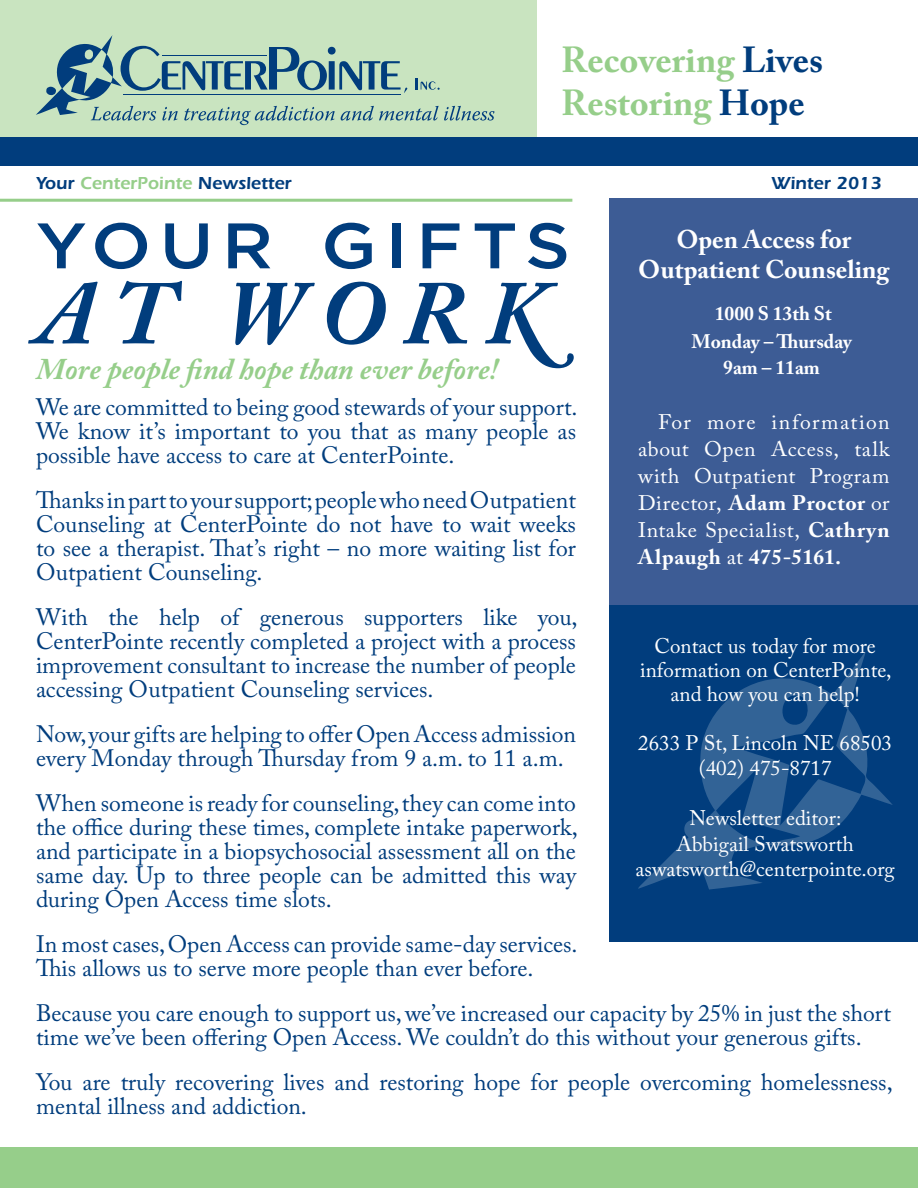
<style>
.page{position:relative;width:918px;height:1188px;background:#fff}
.page>*{position:absolute;margin:0;border:0;box-sizing:border-box;transform-origin:0 0}
.t1{font:italic 700 90px "Adobe Caslon Pro";color:#013d7d}
.t2{font:500 64.2px "Gotham";letter-spacing:.12em;color:#013d7d;scale:1.11 1}
.t3{font:700 36px "Adobe Caslon Pro";color:#96ce8a}
.t4{font:italic 700 30px "Adobe Caslon Pro";color:#96ce8a}
.t5{font:700 25.5px/30px "Adobe Caslon Pro";color:#fff;text-align:center}
.t6{font:23.7px/24px "Adobe Caslon Pro";color:#013d7d;text-align:justify}
.Body_Copy_-_PMS_281{font:21px/27px "Adobe Caslon Pro";color:#fff;text-align:center}
.t7{font:700 19.5px "Adobe Caslon Pro";color:#fff}
.t8{font:600 18px "Itc Eras";color:#013d7d}
.s1{color:#013d7d}
.s2{color:#96ce8a}
.s3{font-weight:700}
</style>
<div class="page">
<div style="left:609px;top:592px;width:309px;height:350px;background:#013d7d"></div>
<div style="left:609px;top:199px;width:309px;height:406px;background:#3d5c95"></div>
<div style="left:0;top:1148px;width:918px;height:40px;background:#96ce8a"></div>
<div style="left:0;top:0;width:536px;height:137px;background:#c9e4c0"></div>
<svg style="left:36px;top:35px;width:459px;height:90px"></svg>
<hr style="left:0;top:199px;width:572px;height:3px;background:#96ce8a">
<div style="left:0;top:137px;width:918px;height:29px;background:#013d7d"></div>
<svg style="left:638px;top:652px;width:255px;height:238px"></svg>
<svg style="left:684px;top:819px;width:29px;height:25px"></svg>
<p class="t3" style="left:561px;top:38px;width:264px">Recovering <span class="s1">Lives</span></p>
<p class="t3" style="left:561px;top:81px;width:245px">Restoring <span class="s1">Hope</span></p>
<p class="t8" style="left:36px;top:172px;width:257px">Your <span class="s2">CenterPointe</span> Newsletter</p>
<p class="t8" style="left:771px;top:172px;width:112px">Winter 2013</p>
<p class="t2" style="left:36px;top:207px;width:483px">YOUR GIFTS</p>
<p class="t1" style="left:36px;top:260px;width:509px">AT WORK</p>
<p class="t5" style="left:638px;top:224px;width:253px">Open Access for<br>Outpatient Counseling</p>
<p class="t7" style="left:715px;top:302px;width:119px">1000 S 13th St</p>
<p class="t7" style="left:691px;top:330px;width:162px">Monday – Thursday</p>
<p class="t7" style="left:723px;top:356px;width:98px">9am – 11am</p>
<p class="t4" style="left:36px;top:351px;width:463px">More people find hope than ever before!</p>
<p class="t6" style="left:36px;top:395px;width:543px">We are committed to being good stewards of your support.<br>We know it’s important to you that as many people as possible have access to care at CenterPointe.</p>
<p class="t6" style="left:36px;top:488px;width:541px">Thanks in part to your support; people who need Outpatient Counseling at CenterPointe do not have to wait weeks to see a therapist. That’s right – no more waiting list for Outpatient Counseling.</p>
<p class="t6" style="left:36px;top:605px;width:543px">With the help of generous supporters like you, CenterPointe recently completed a project with a process improvement consultant to increase the number of people accessing Outpatient Counseling services.</p>
<p class="t6" style="left:36px;top:722px;width:542px">Now, your gifts are helping to offer Open Access admission every Monday through Thursday from 9 a.m. to 11 a.m.</p>
<p class="t6" style="left:36px;top:791px;width:543px">When someone is ready for counseling, they can come into the office during these times, complete intake paperwork, and participate in a biopsychosocial assessment all on the same day. Up to three people can be admitted this way during Open Access time slots.</p>
<p class="t6" style="left:36px;top:932px;width:543px">In most cases, Open Access can provide same-day services.<br>This allows us to serve more people than ever before.</p>
<p class="t6" style="left:36px;top:1001px;width:856px">Because you care enough to support us, we’ve increased our capacity by 25% in just the short time we’ve been offering Open Access. We couldn’t do this without your generous gifts.</p>
<p class="t6" style="left:36px;top:1070px;width:858px">You are truly recovering lives and restoring hope for people overcoming homelessness, mental illness and addiction.</p>
<p class="Body_Copy_-_PMS_281" style="left:638px;top:408px;width:253px;text-align:justify;text-indent:20px">For more information about Open Access, talk with Outpatient Program Director, <span class="s3">Adam Proctor</span> or Intake Specialist, <span class="s3">Cathryn Alpaugh</span> at <span class="s3">475-5161.</span></p>
<p class="Body_Copy_-_PMS_281" style="left:640px;top:633px;width:253px;line-height:24px">Contact us today for more information on CenterPointe, and how you can help!</p>
<p class="Body_Copy_-_PMS_281" style="left:638px;top:729px;width:255px">2633 P St, Lincoln NE 68503</p>
<p class="Body_Copy_-_PMS_281" style="left:699px;top:754px;width:134px">(402) 475-8717</p>
<p class="Body_Copy_-_PMS_281" style="left:636px;top:806px;width:261px;line-height:25.2px">Newsletter editor:<br>Abbigail Swatsworth aswatsworth@centerpointe.org</p>
</div>
